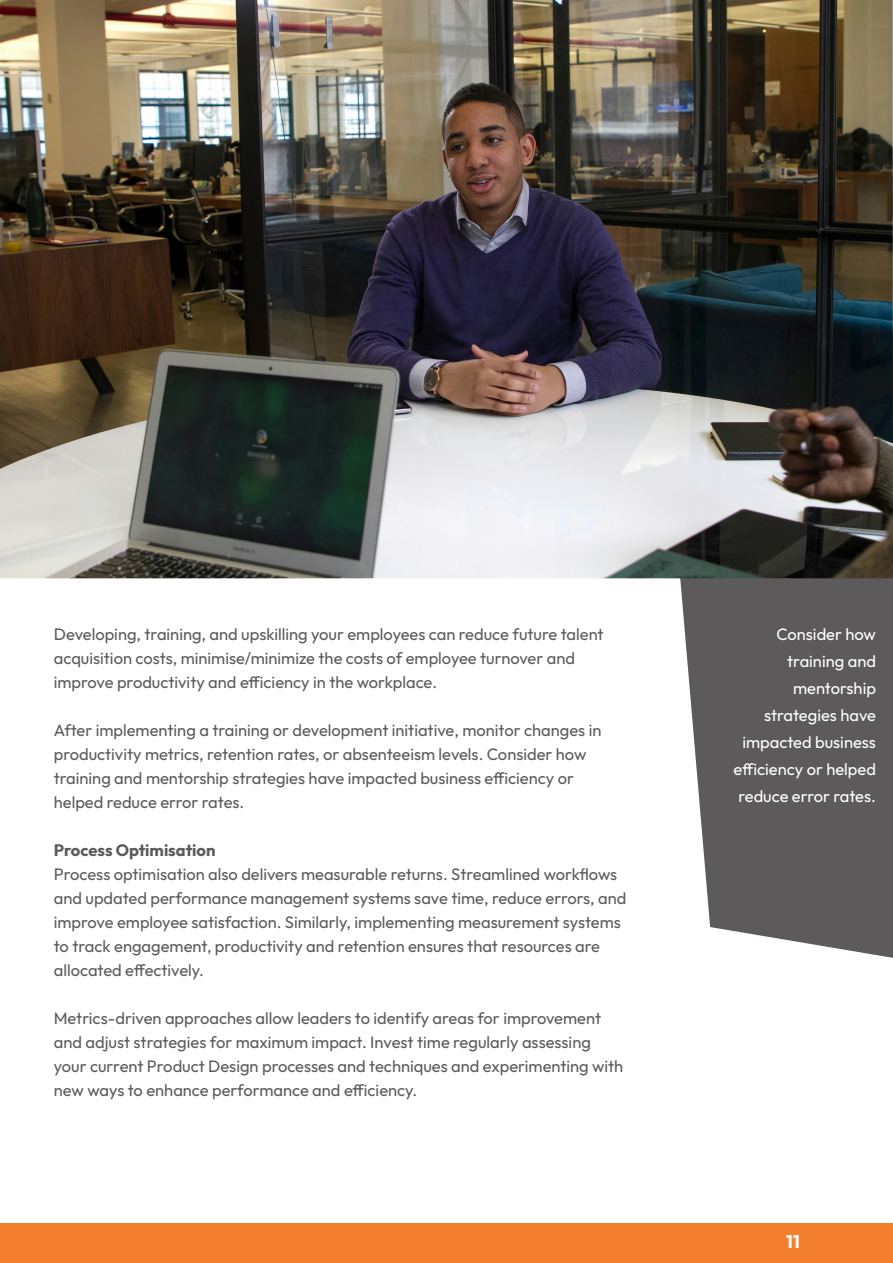
<style>
.page{position:relative;width:893px;height:1263px;background:#fff}
.page>*{position:absolute;margin:0;border:0;box-sizing:border-box;transform-origin:0 0}
.t1{font:700 18px "Outfit";color:#fff}
.t2{font:16.5px/24px "Outfit";color:#5c5a5b}
.t3{font:16.5px/27px "Outfit";color:#fff;text-align:right}
.t4{font:700 16.5px "Outfit";color:#5c5a5b}
</style>
<div class="page">
<svg style="left:659px;top:578px;width:234px;height:380px;fill:#5c5a5b"></svg>
<img style="left:0;top:0;width:893px;height:578px">
<div style="left:0;top:1223px;width:893px;height:40px;background:#f4802f"></div>
<p class="t2" style="left:54px;top:622px;width:551px">Developing, training, and upskilling your employees can reduce future talent acquisition costs, minimise/minimize the costs of employee turnover and improve productivity and efficiency in the workplace.</p>
<p class="t2" style="left:54px;top:718px;width:549px">After implementing a training or development initiative, monitor changes in productivity metrics, retention rates, or absenteeism levels. Consider how training and mentorship strategies have impacted business efficiency or helped reduce error rates.</p>
<p class="t4" style="left:54px;top:841px;width:163px">Process Optimisation</p>
<p class="t2" style="left:54px;top:862px;width:574px">Process optimisation also delivers measurable returns. Streamlined workflows and updated performance management systems save time, reduce errors, and improve employee satisfaction. Similarly, implementing measurement systems to track engagement, productivity and retention ensures that resources are allocated effectively.</p>
<p class="t2" style="left:54px;top:1006px;width:571px">Metrics-driven approaches allow leaders to identify areas for improvement and adjust strategies for maximum impact. Invest time regularly assessing your current Product Design processes and techniques and experimenting with new ways to enhance performance and efficiency.</p>
<p class="t3" style="left:733px;top:621px;width:144px">Consider how training and mentorship strategies have impacted business efficiency or helped reduce error rates.</p>
<p class="t1" style="left:786px;top:1232px;width:15px">11</p>
</div>
